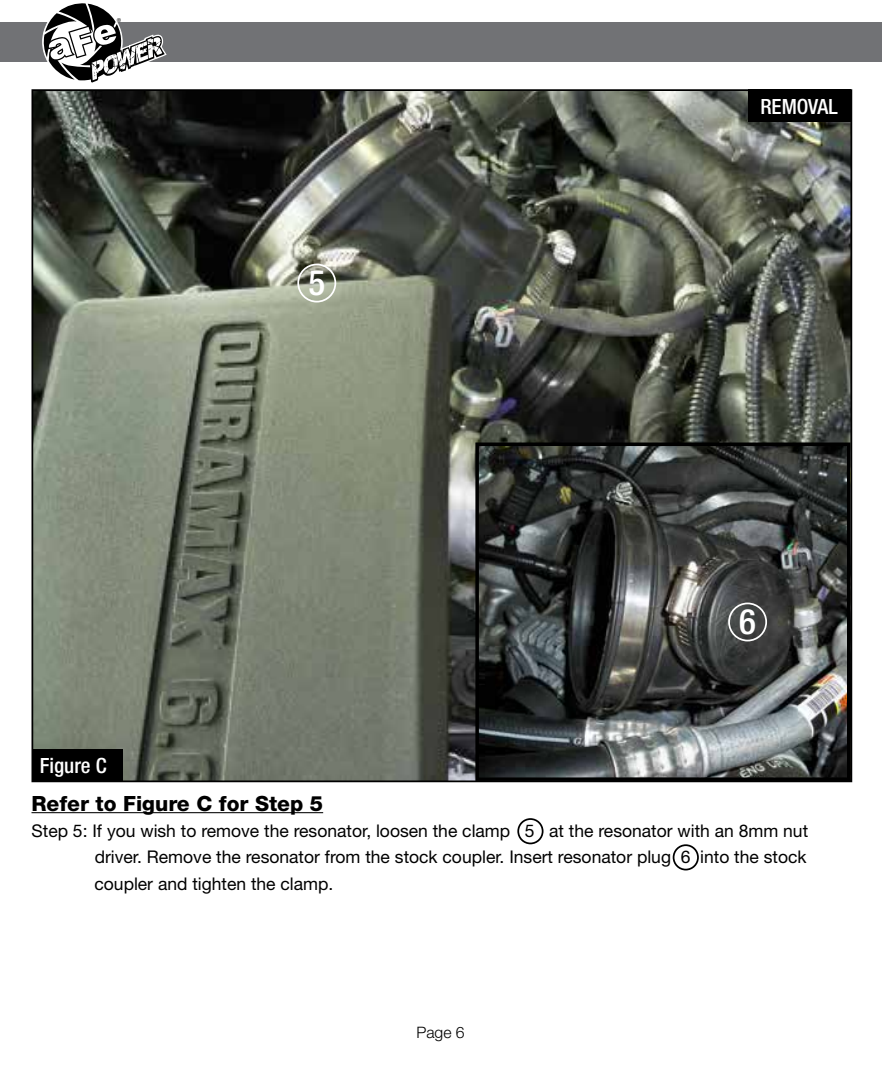
<style>
.page{position:relative;width:882px;height:1071px;background:#fff}
.page>*{position:absolute;margin:0;border:0;box-sizing:border-box;transform-origin:0 0}
.t1{font:500 condensed 35px "Helvetica Neue";color:#fff}
.t2{font:800 21px "Helvetica Neue";color:#000}
.t3{font:500 condensed 21px "Helvetica Neue";color:#fff}
.t4{font:17.5px/26.2px "Helvetica Neue";color:#000;text-align:justify}
.t5{font:300 15.75px "Helvetica Neue";color:#000}
.t6{font:8.75px "Myriad";color:#000}
</style>
<div class="page">
<img style="left:35px;top:92px;width:814px;height:687px">
<div style="left:0;top:23px;width:882px;height:39px;background:#717275"></div>
<svg style="left:43px;top:3px;width:124px;height:80px"></svg>
<hr style="left:32px;top:812px;width:291px;height:1px;background:#000">
<div style="left:33px;top:749px;width:90px;height:33px;background:#000"></div>
<div style="left:748px;top:89px;width:102px;height:33px;background:#000"></div>
<div style="left:297px;top:264px;width:39px;height:39px;border:2px solid #fff;border-radius:50%"></div>
<div style="left:517px;top:818px;width:27px;height:26px;border:2px solid #000;border-radius:50%"></div>
<div style="left:673px;top:844px;width:26px;height:26px;border:2px solid #000;border-radius:50%"></div>
<img style="left:480px;top:448px;width:365px;height:328px">
<div style="left:475px;top:443px;width:375px;height:338px;border:4px solid #000"></div>
<div style="left:728px;top:603px;width:39px;height:38px;border:2px solid #fff;border-radius:50%"></div>
<p class="t6" style="left:117px;top:17px;width:6px">®</p>
<p class="t3" style="left:40px;top:753px;width:68px">Figure C</p>
<h1 class="t1" style="left:308px;top:262px;width:18px">5</h1>
<p class="t3" style="left:760px;top:94px;width:79px">REMOVAL</p>
<h1 class="t1" style="left:739px;top:601px;width:18px">6</h1>
<p class="t2" style="left:32px;top:791px;width:293px">Refer to Figure C for Step 5</p>
<p class="t4" style="left:94px;top:817px;width:715px;text-indent:-63px">Step 5: If you wish to remove the resonator, loosen the clamp 5 at the resonator with an 8mm nut driver. Remove the resonator from the stock coupler. Insert resonator plug 6 into the stock coupler and tighten the clamp.</p>
<p class="t5" style="left:416px;top:1023px;width:50px">Page 6</p>
</div>
